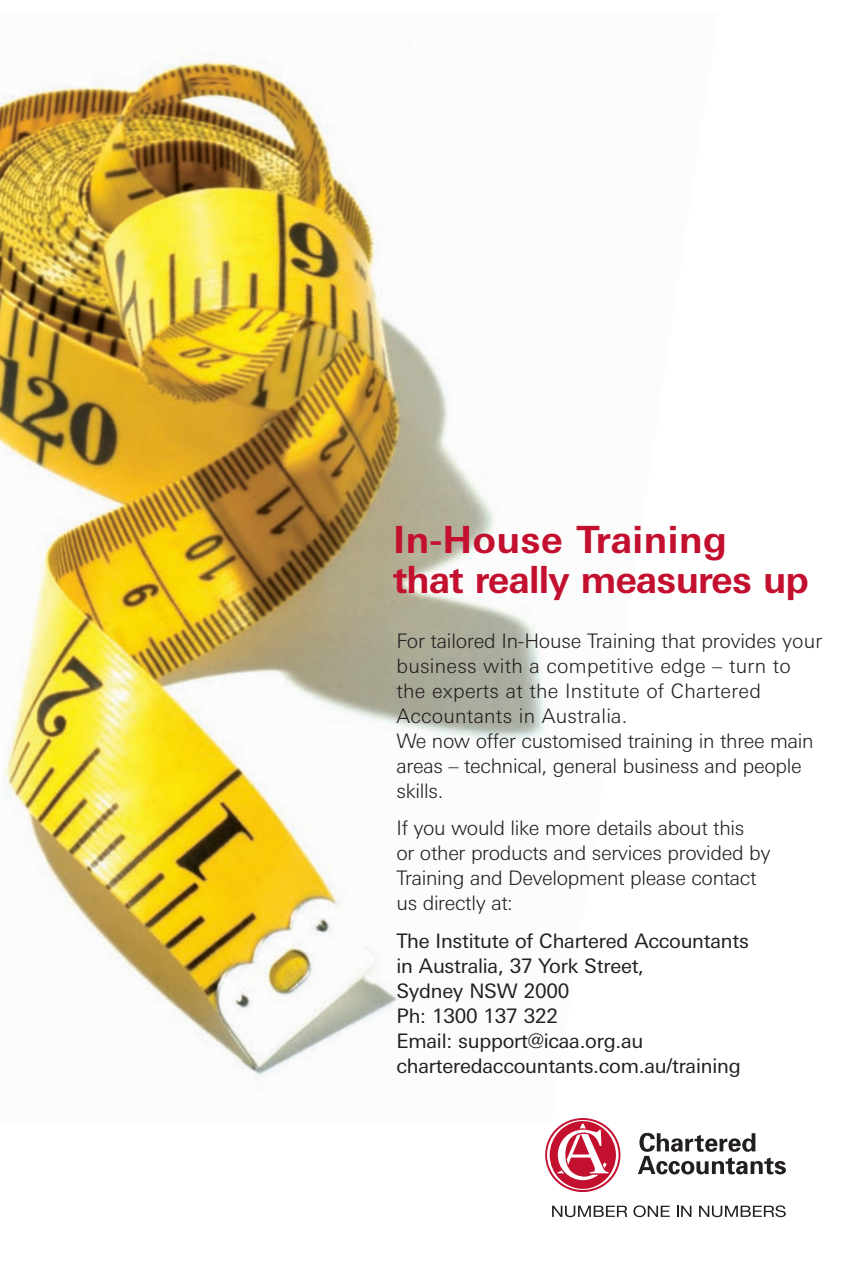
<style>
.page{position:relative;width:850px;height:1276px;background:#fff}
.page>*{position:absolute;margin:0;border:0;box-sizing:border-box;transform-origin:0 0}
.t1{font:700 37.5px/40px "Linotype Univers Basic";letter-spacing:-.02em;color:#c3102f}
.t2{font:300 20px/25px "Linotype Univers Basic";letter-spacing:-.015em;color:#231f20}
.t3{font:20px/25px "Linotype Univers Basic";letter-spacing:-.01em;color:#231f20}
</style>
<div class="page">
<img style="left:0;top:50px;width:786px;height:1168px">
<h1 class="t1" style="left:393px;top:523px;width:417px">In-House Training<br>that really measures up</h1>
<p class="t2" style="left:396px;top:630px;width:427px">For tailored In-House Training that provides your business with a competitive edge – turn to the experts at the Institute of Chartered Accountants in Australia.<br>We now offer customised training in three main areas – technical, general business and people skills.</p>
<p class="t2" style="left:396px;top:817px;width:375px">If you would like more details about this<br>or other products and services provided by Training and Development please contact us directly at:</p>
<p class="t3" style="left:396px;top:930px;width:354px">The Institute of Chartered Accountants in Australia, 37 York Street,<br>Sydney NSW 2000<br>Ph: 1300 137 322<br>Email: support@icaa.org.au charteredaccountants.com.au/training</p>
</div>
